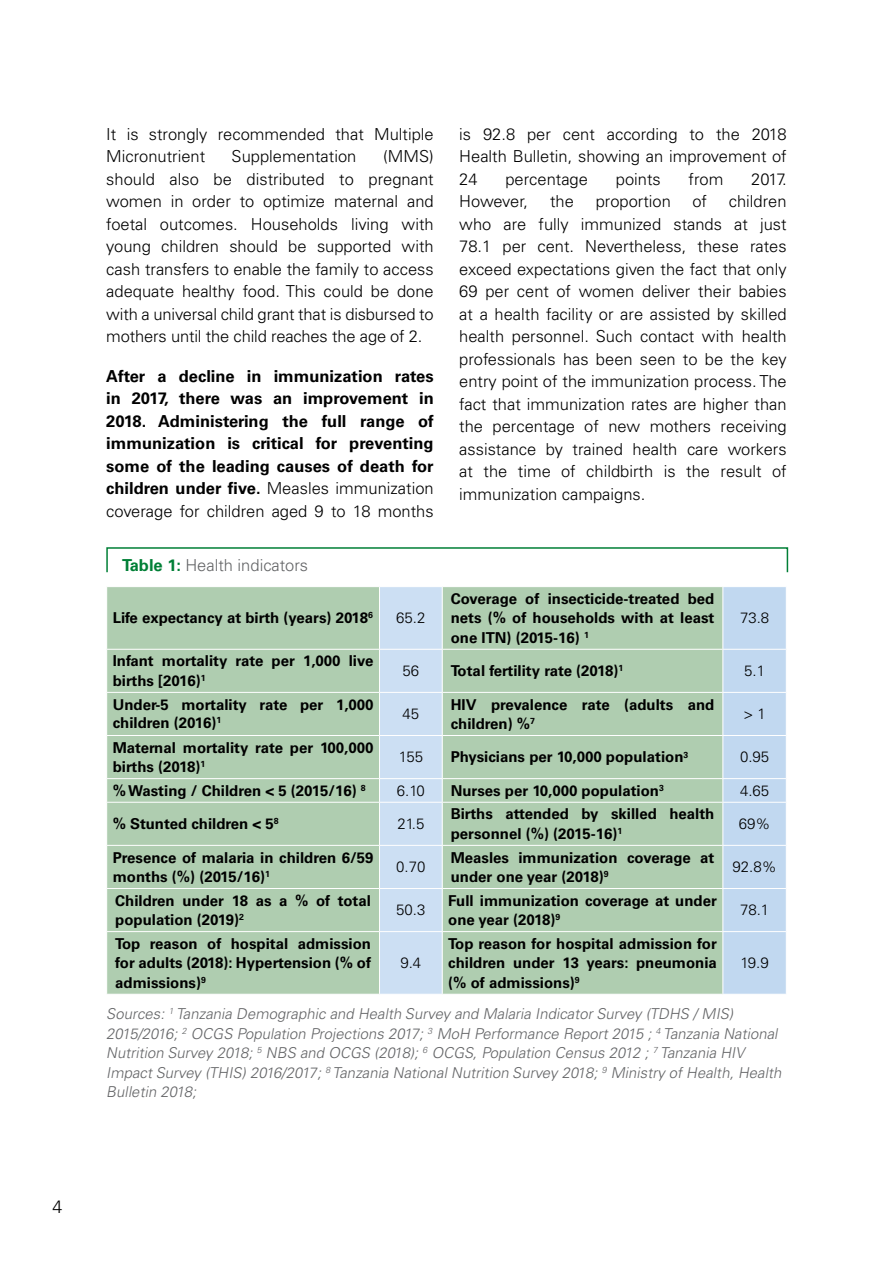
<style>
.page{position:relative;width:893px;height:1263px;background:#fff}
.page>*{position:absolute;margin:0;border:0;box-sizing:border-box;transform-origin:0 0}
.t1{font:300 18px "Univers LT Pro 45";color:#000}
.t2{font:300 16.5px/22.5px "Univers LT Pro 45";color:#000;text-align:justify}
.t3{font:700 16.5px/22.5px "Univers LT Pro 65";color:#000;text-align:justify}
.t4{font:300 16.5px "Univers LT Pro 45";color:#636466}
.t5{font:300 16.5px "Univers LT Pro 45";letter-spacing:-.02em;color:#000}
.t6{font:700 15px/19.5px "Univers LT Pro 65";color:#000}
.t7{font:italic 300 15px/19.5px "Univers LT Pro 45";color:#636466}
.t8{font:300 15px "Univers LT Pro 45";color:#000}
.s1{font-family:"Univers LT Pro 65";font-weight:700}
.s2{font-family:"Univers LT Pro 65";font-weight:700;color:#007f36}
</style>
<div class="page">
<div style="left:107px;top:587px;width:615px;height:407px;background:#afcdb0"></div>
<hr style="left:106px;top:649px;width:273px;height:1px;background:#fff">
<hr style="left:442px;top:649px;width:281px;height:1px;background:#fff">
<hr style="left:106px;top:692px;width:273px;height:1px;background:#fff">
<hr style="left:442px;top:692px;width:281px;height:1px;background:#fff">
<hr style="left:106px;top:735px;width:273px;height:1px;background:#fff">
<hr style="left:442px;top:735px;width:281px;height:1px;background:#fff">
<hr style="left:106px;top:778px;width:273px;height:1px;background:#fff">
<hr style="left:442px;top:778px;width:281px;height:1px;background:#fff">
<div style="left:379px;top:587px;width:64px;height:407px;background:#ccdff3"></div>
<div style="left:722px;top:587px;width:64px;height:407px;background:#c1d8f0"></div>
<hr style="left:106px;top:802px;width:273px;height:1px;background:#fff">
<hr style="left:379px;top:802px;width:63px;height:1px;background:#fff">
<hr style="left:379px;top:803px;width:1px;height:42px;background:#fff">
<hr style="left:442px;top:802px;width:281px;height:1px;background:#fff">
<hr style="left:442px;top:803px;width:1px;height:42px;background:#fff">
<hr style="left:723px;top:802px;width:64px;height:1px;background:#fff">
<hr style="left:722px;top:803px;width:1px;height:42px;background:#fff">
<hr style="left:106px;top:845px;width:273px;height:1px;background:#fff">
<hr style="left:379px;top:845px;width:63px;height:1px;background:#fff">
<hr style="left:379px;top:846px;width:1px;height:42px;background:#fff">
<hr style="left:442px;top:845px;width:281px;height:1px;background:#fff">
<hr style="left:442px;top:846px;width:1px;height:42px;background:#fff">
<hr style="left:723px;top:845px;width:64px;height:1px;background:#fff">
<hr style="left:722px;top:846px;width:1px;height:42px;background:#fff">
<hr style="left:106px;top:888px;width:273px;height:1px;background:#fff">
<hr style="left:379px;top:888px;width:63px;height:1px;background:#fff">
<hr style="left:379px;top:889px;width:1px;height:42px;background:#fff">
<hr style="left:442px;top:888px;width:281px;height:1px;background:#fff">
<hr style="left:442px;top:889px;width:1px;height:42px;background:#fff">
<hr style="left:723px;top:888px;width:64px;height:1px;background:#fff">
<hr style="left:722px;top:889px;width:1px;height:42px;background:#fff">
<hr style="left:106px;top:931px;width:273px;height:1px;background:#fff">
<hr style="left:379px;top:931px;width:63px;height:1px;background:#fff">
<hr style="left:379px;top:932px;width:1px;height:62px;background:#fff">
<hr style="left:442px;top:931px;width:281px;height:1px;background:#fff">
<hr style="left:442px;top:932px;width:1px;height:62px;background:#fff">
<hr style="left:723px;top:931px;width:64px;height:1px;background:#fff">
<hr style="left:722px;top:932px;width:1px;height:62px;background:#fff">
<div style="left:106px;top:547px;width:682px;height:26px;border:2px solid #007f36"></div>
<p class="t1" style="left:53px;top:1195px;width:12px">4</p>
<p class="t2" style="left:106px;top:122px;width:329px">It is strongly recommended that Multiple<br>Micronutrient</p>
<p class="t2" style="left:106px;top:145px;width:329px;text-indent:277px">(MMS) should also be distributed to pregnant women in order to optimize maternal and foetal outcomes. Households living with young children should be supported with cash transfers to enable the family to access adequate healthy food. This could be done with a universal child grant that is disbursed to mothers until the child reaches the age of 2.</p>
<p class="t3" style="left:106px;top:365px;width:329px">After a decline in immunization rates in 2017, there was an improvement in 2018. Administering the full range of immunization is critical for preventing some of the leading causes of death for</p>
<p class="t2" style="left:106px;top:477px;width:329px"><span class="s1">children under five.</span> Measles immunization coverage for children aged 9 to 18 months</p>
<p class="t2" style="left:232px;top:145px;width:126px">Supplementation</p>
<p class="t4" style="left:122px;top:555px;width:188px"><span class="s2">Table 1:</span> Health indicators</p>
<p class="t6" style="left:113px;top:608px;width:262px">Life expectancy at birth (years) 2018<sup>6</sup></p>
<p class="t8" style="left:396px;top:609px;width:31px">65.2</p>
<p class="t2" style="left:459px;top:122px;width:329px">is 92.8 per cent according to the 2018<br>Health Bulletin, showing an improvement of 24</p>
<p class="t2" style="left:505px;top:167px;width:84px">percentage</p>
<p class="t2" style="left:616px;top:167px;width:46px">points</p>
<p class="t2" style="left:689px;top:167px;width:36px">from</p>
<p class="t2" style="left:751px;top:167px;width:37px">2017.</p>
<p class="t5" style="left:459px;top:191px;width:70px">However,</p>
<p class="t2" style="left:550px;top:190px;width:25px">the</p>
<p class="t2" style="left:596px;top:190px;width:77px">proportion</p>
<p class="t2" style="left:692px;top:190px;width:16px">of</p>
<p class="t2" style="left:459px;top:190px;width:329px;text-indent:270px">children who are fully immunized stands at just 78.1 per cent. Nevertheless, these rates exceed expectations given the fact that only 69 per cent of women deliver their babies at a health facility or are assisted by skilled health personnel. Such contact with health professionals has been seen to be the key entry point of the immunization process. The fact that immunization rates are higher than the percentage of new mothers receiving assistance by trained health care workers at the time of childbirth is the result of immunization campaigns.</p>
<p class="t6" style="left:451px;top:589px;width:265px;text-align:justify">Coverage of insecticide-treated bed nets (% of households with at least one ITN) (2015-16) <sup>1</sup></p>
<p class="t8" style="left:740px;top:609px;width:31px">73.8</p>
<p class="t6" style="left:113px;top:651px;width:262px">Infant mortality rate per 1,000 live births [2016)<sup>1</sup></p>
<p class="t8" style="left:403px;top:662px;width:18px">56</p>
<p class="t6" style="left:451px;top:661px;width:174px">Total fertility rate (2018)<sup>1</sup></p>
<p class="t8" style="left:744px;top:662px;width:22px">5.1</p>
<p class="t6" style="left:113px;top:696px;width:262px;line-height:18px">Under-5 mortality rate per 1,000 children (2016)<sup>1</sup></p>
<p class="t8" style="left:403px;top:705px;width:18px">45</p>
<p class="t6" style="left:451px;top:695px;width:265px">HIV prevalence rate (adults and children) %<sup>7</sup></p>
<p class="t8" style="left:743px;top:705px;width:24px">&gt; 1</p>
<p class="t6" style="left:113px;top:738px;width:262px">Maternal mortality rate per 100,000 births (2018)<sup>1</sup></p>
<p class="t8" style="left:399px;top:748px;width:26px">155</p>
<p class="t6" style="left:451px;top:747px;width:239px">Physicians per 10,000 population<sup>3</sup></p>
<p class="t8" style="left:740px;top:748px;width:31px">0.95</p>
<p class="t6" style="left:113px;top:781px;width:255px">% Wasting / Children &lt; 5 (2015/16) <sup>8</sup></p>
<p class="t8" style="left:397px;top:781px;width:30px">6.10</p>
<p class="t6" style="left:451px;top:781px;width:215px">Nurses per 10,000 population<sup>3</sup></p>
<p class="t8" style="left:740px;top:781px;width:31px">4.65</p>
<p class="t6" style="left:113px;top:814px;width:168px">% Stunted children &lt; 5<sup>8</sup></p>
<p class="t8" style="left:397px;top:815px;width:29px">21.5</p>
<p class="t6" style="left:451px;top:804px;width:265px">Births attended by skilled health personnel (%) (2015-16)<sup>1</sup></p>
<p class="t8" style="left:739px;top:815px;width:33px">69%</p>
<p class="t6" style="left:113px;top:848px;width:262px">Presence of malaria in children 6/59 months (%) (2015/16)<sup>1</sup></p>
<p class="t8" style="left:396px;top:858px;width:31px">0.70</p>
<p class="t6" style="left:451px;top:848px;width:265px">Measles immunization coverage at under one year (2018)<sup>9</sup></p>
<p class="t8" style="left:732px;top:858px;width:46px">92.8%</p>
<p class="t6" style="left:115px;top:891px;width:257px">Children under 18 as a % of total population (2019)<sup>2</sup></p>
<p class="t8" style="left:396px;top:901px;width:31px">50.3</p>
<p class="t6" style="left:448px;top:891px;width:270px">Full immunization coverage at under one year (2018)<sup>9</sup></p>
<p class="t8" style="left:740px;top:901px;width:31px">78.1</p>
<p class="t6" style="left:115px;top:934px;width:257px;text-align:justify">Top reason of hospital admission for adults (2018): Hypertension (% of admissions)<sup>9</sup></p>
<p class="t6" style="left:448px;top:934px;width:270px;text-align:justify">Top reason for hospital admission for children under 13 years: pneumonia (% of admissions)<sup>9</sup></p>
<p class="t8" style="left:740px;top:954px;width:30px">19.9</p>
<p class="t7" style="left:106px;top:1004px;width:680px">Sources: <sup>1</sup> Tanzania Demographic and Health Survey and Malaria IndicatorSurvey (TDHS / MIS)<br>2015/2016; <sup>2</sup> OCGS Population Projections 2017; <sup>3</sup> MoH Performance Report 2015 ; <sup>4</sup> Tanzania National Nutrition Survey 2018; <sup>5</sup> NBS and OCGS (2018); <sup>6</sup> OCGS, Population Census 2012 ; <sup>7</sup> Tanzania HIV ImpactSurvey (THIS) 2016/2017; <sup>8</sup> Tanzania National Nutrition Survey 2018; <sup>9</sup> Ministry of Health, Health Bulletin 2018;</p>
<p class="t8" style="left:400px;top:954px;width:22px">9.4</p>
</div>
